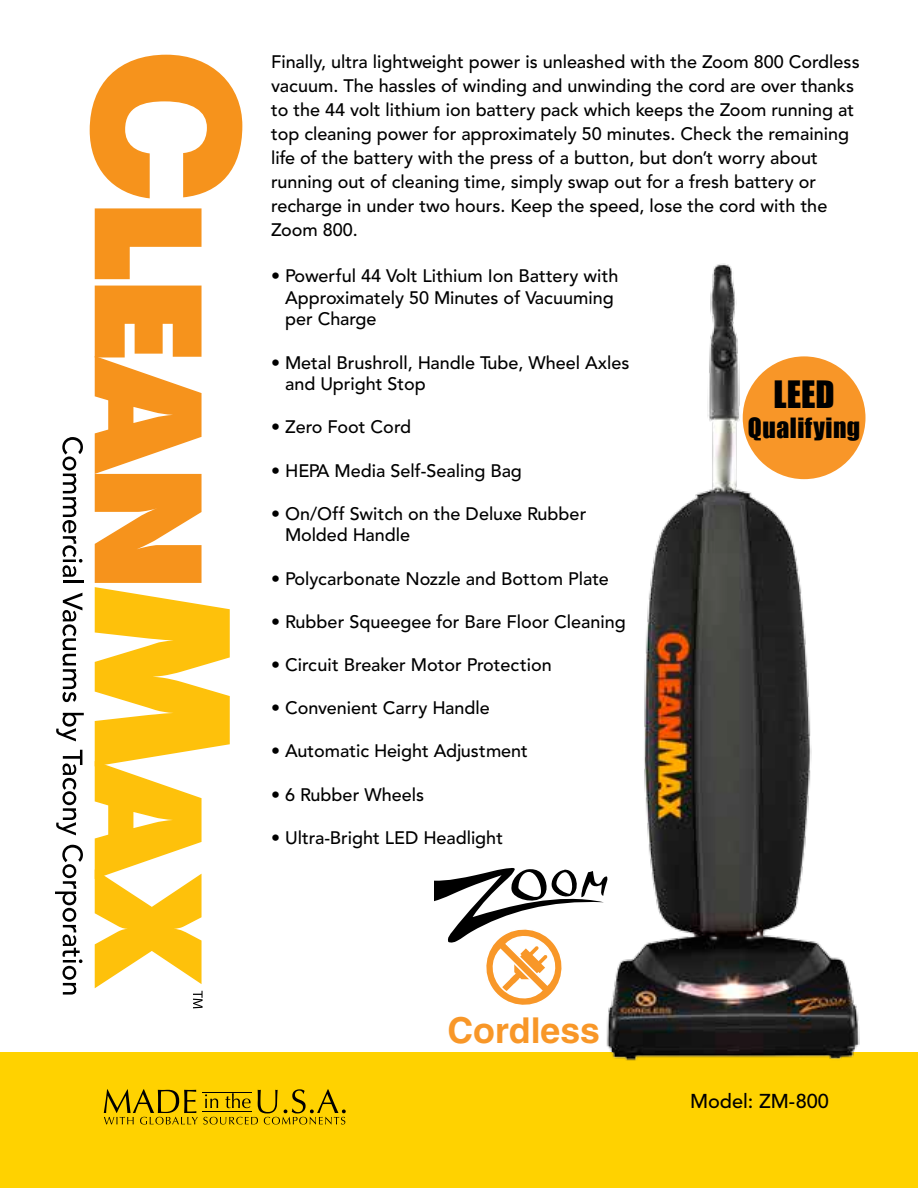
<style>
.page{position:relative;width:918px;height:1188px;background:#fff}
.page>*{position:absolute;margin:0;border:0;box-sizing:border-box;transform-origin:0 0}
.t1{font:700 35.7px "Helvetica";color:#f89728}
.t2{font:34.65px "Impact";color:#000}
.t3{font:25.65px "Impact";letter-spacing:.02em;color:#000}
.t4{font:500 19.95px "Avenir";color:#000}
.t5{font:500 18px/24px "Avenir";color:#000}
</style>
<div class="page">
<svg style="left:95px;top:208px;width:107px;height:71px"></svg>
<svg style="left:90px;top:55px;width:152px;height:143px"></svg>
<svg style="left:62px;top:437px;width:21px;height:140px"></svg>
<hr style="left:63px;top:581px;width:21px;height:2px;background:#000">
<svg style="left:63px;top:593px;width:19px;height:109px"></svg>
<svg style="left:56px;top:713px;width:28px;height:28px"></svg>
<svg style="left:56px;top:750px;width:26px;height:85px"></svg>
<svg style="left:55px;top:845px;width:28px;height:150px"></svg>
<svg style="left:95px;top:286px;width:135px;height:722px"></svg>
<div style="left:0;top:1052px;width:918px;height:136px;background:#ffd200"></div>
<img style="left:606px;top:263px;width:260px;height:798px">
<svg style="left:104px;top:1089px;width:242px;height:36px"></svg>
<hr style="left:203px;top:1092px;width:49px;height:1px;background:#000">
<hr style="left:203px;top:1111px;width:49px;height:1px;background:#000">
<svg style="left:434px;top:867px;width:174px;height:146px"></svg>
<div style="left:743px;top:356px;width:122px;height:123px;background:#f89628;border-radius:50%"></div>
<p class="t5" style="left:271px;top:50px;width:590px">Finally, ultra lightweight power is unleashed with the Zoom 800 Cordless vacuum. The hassles of winding and unwinding the cord are over thanks to the 44 volt lithium ion battery pack which keeps the Zoom running at top cleaning power for approximately 50 minutes. Check the remaining life of the battery with the press of a button, but don’t worry about running out of cleaning time, simply swap out for a fresh battery or recharge in under two hours. Keep the speed, lose the cord with the Zoom 800.</p>
<p class="t5" style="left:285px;top:266px;width:335px;line-height:21.6px;text-indent:-14px">• Powerful 44 Volt Lithium Ion Battery with<br>Approximately 50 Minutes of Vacuuming per Charge</p>
<p class="t5" style="left:285px;top:352px;width:346px;line-height:21.6px;text-indent:-14px">• Metal Brushroll, Handle Tube, Wheel Axles and Upright Stop</p>
<p class="t5" style="left:271px;top:416px;width:142px">• Zero Foot Cord</p>
<p class="t5" style="left:271px;top:459px;width:252px">• HEPA Media Self-Sealing Bag</p>
<p class="t5" style="left:285px;top:503px;width:303px;line-height:21.6px;text-indent:-14px">• On/Off Switch on the Deluxe Rubber<br>Molded Handle</p>
<p class="t5" style="left:271px;top:567px;width:339px">• Polycarbonate Nozzle and Bottom Plate</p>
<p class="t5" style="left:271px;top:610px;width:356px">• Rubber Squeegee for Bare Floor Cleaning</p>
<p class="t5" style="left:271px;top:653px;width:282px">• Circuit Breaker Motor Protection</p>
<p class="t5" style="left:271px;top:696px;width:220px">• Convenient Carry Handle</p>
<p class="t5" style="left:271px;top:740px;width:258px">• Automatic Height Adjustment</p>
<p class="t5" style="left:271px;top:783px;width:154px">• 6 Rubber Wheels</p>
<p class="t5" style="left:271px;top:826px;width:233px">• Ultra-Bright LED Headlight</p>
<h2 class="t2" style="left:774px;top:367px;width:63px">LEED</h2>
<h3 class="t3" style="left:748px;top:408px;width:114px">Qualifying</h3>
<h1 class="t1" style="left:447px;top:1009px;width:154px">Cordless</h1>
<p class="t4" style="left:690px;top:1090px;width:140px">Model: ZM-800</p>
</div>
